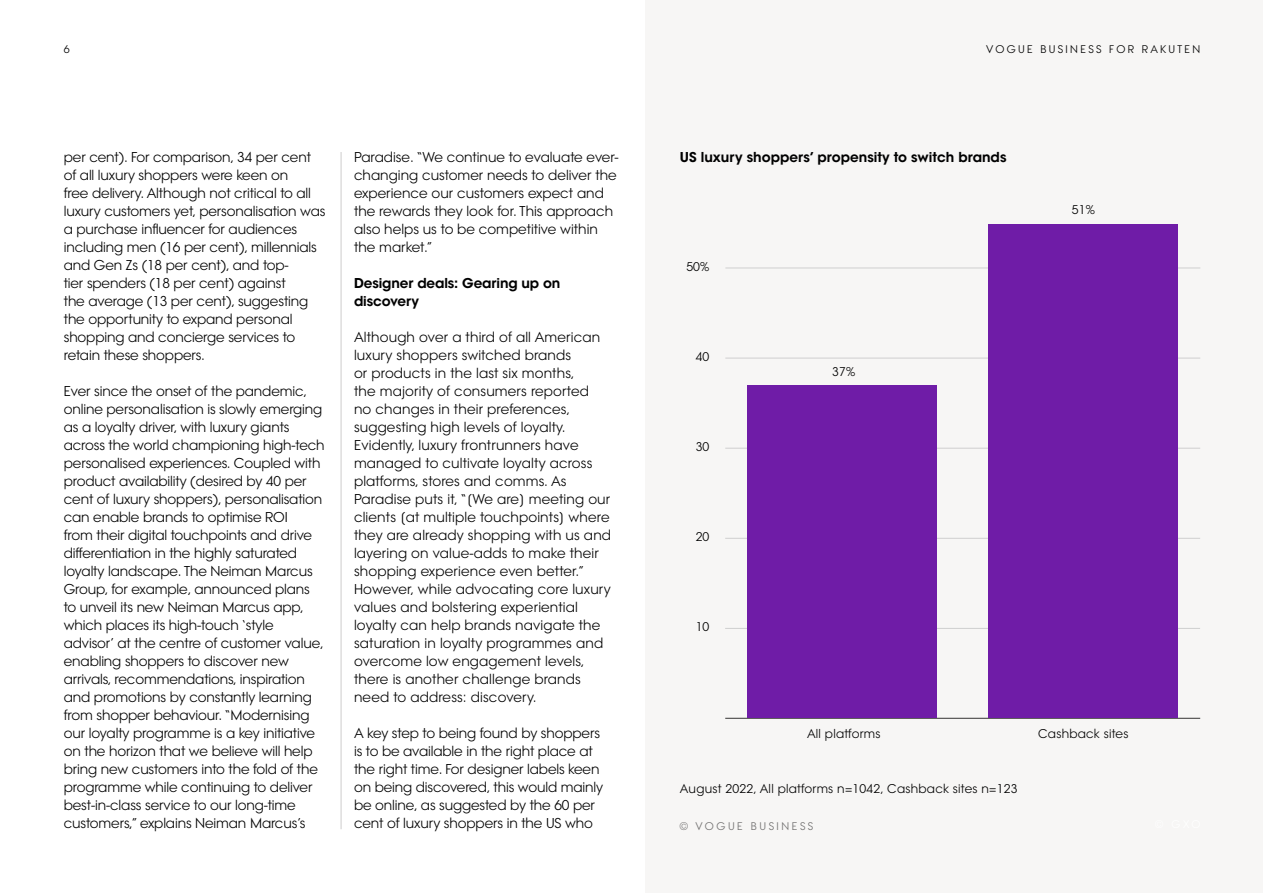
<style>
.page{position:relative;width:1263px;height:893px;background:#fff}
.page>*{position:absolute;margin:0;border:0;box-sizing:border-box;transform-origin:0 0}
.t1{font:13.5px/18px "Vogue Avant Garde";letter-spacing:-.01em;color:#000}
.t2{font:13.5px/18px "Vogue Avant Garde";letter-spacing:.01em;color:#000}
.t3{font:800 13.5px/18px "Vogue Avant Garde";letter-spacing:-.005em;color:#000}
.t4{font:12px "Vogue Avant Garde";letter-spacing:.02em;color:#000}
.t5{font:10.5px "Vogue Avant Garde";letter-spacing:.22em;color:#000}
.t6{font:10.5px "Vogue Avant Garde";letter-spacing:.24em;color:#706f6f}
</style>
<div class="page">
<hr style="left:341px;top:152px;width:1px;height:677px;background:#cdcccc">
<div style="left:645px;top:0;width:618px;height:893px;background:#f7f6f5"></div>
<hr style="left:726px;top:718px;width:474px;height:1px;background:#333">
<hr style="left:726px;top:628px;width:473px;height:1px;background:#cfcfcf">
<hr style="left:726px;top:538px;width:474px;height:1px;background:#cfcfcf">
<hr style="left:726px;top:448px;width:474px;height:1px;background:#cfcfcf">
<hr style="left:726px;top:358px;width:474px;height:1px;background:#cfcfcf">
<hr style="left:726px;top:268px;width:474px;height:1px;background:#cfcfcf">
<div style="left:747px;top:386px;width:190px;height:332px;background:#6f1ca7"></div>
<div style="left:988px;top:224px;width:190px;height:494px;background:#6f1ca7"></div>
<p class="t5" style="left:64px;top:42px;width:7px">6</p>
<p class="t1" style="left:64px;top:148px;width:263px">per cent). For comparison, 34 per cent of all luxury shoppers were keen on<br>free delivery. Although not critical to all luxury customers yet, personalisation was a purchase influencer for audiences including men (16 per cent), millennials and Gen Zs (18 per cent), and top-<br>tier spenders (18 per cent) against<br>the average (13 per cent), suggesting the opportunity to expand personal shopping and concierge services to retain these shoppers.</p>
<p class="t1" style="left:64px;top:382px;width:262px">Ever since the onset of the pandemic, online personalisation is slowly emerging as a loyalty driver, with luxury giants across the world championing high-tech personalised experiences. Coupled with product availability (desired by 40 per cent of luxury shoppers), personalisation can enable brands to optimise ROI<br>from their digital touchpoints and drive differentiation in the highly saturated loyalty landscape. The Neiman Marcus Group, for example, announced plans to unveil its new Neiman Marcus app, which places its high-touch ‘style advisor’ at the centre of customer value, enabling shoppers to discover new arrivals, recommendations, inspiration and promotions by constantly learning from shopper behaviour. “Modernising our loyalty programme is a key initiative on the horizon that we believe will help bring new customers into the fold of the programme while continuing to deliver best-in-class service to our long-time customers,” explains Neiman Marcus’s</p>
<p class="t1" style="left:354px;top:148px;width:266px">Paradise. “We continue to evaluate ever&shy;changing customer needs to deliver the experience our customers expect and the rewards they look for. This approach also helps us to be competitive within the market.”</p>
<p class="t3" style="left:354px;top:274px;width:208px">Designer deals: Gearing up on discovery</p>
<p class="t2" style="left:354px;top:328px;width:259px">Although over a third of all American luxury shoppers switched brands<br>or products in the last six months,<br>the majority of consumers reported<br>no changes in their preferences, suggesting high levels of loyalty.<br>Evidently, luxury frontrunners have managed to cultivate loyalty across platforms, stores and comms. As Paradise puts it, “[We are] meeting our clients [at multiple touchpoints] where they are already shopping with us and layering on value-adds to make their shopping experience even better.” However, while advocating core luxury values and bolstering experiential loyalty can help brands navigate the saturation in loyalty programmes and overcome low engagement levels, there is another challenge brands need to address: discovery.</p>
<p class="t1" style="left:354px;top:724px;width:251px">A key step to being found by shoppers is to be available in the right place at the right time. For designer labels keen on being discovered, this would mainly be online, as suggested by the 60 per cent of luxury shoppers in the US who</p>
<p class="t5" style="left:986px;top:42px;width:216px">VOGUE BUSINESS FOR RAKUTEN</p>
<p class="t3" style="left:680px;top:148px;width:328px">US luxury shoppers’ propensity to switch brands</p>
<p class="t4" style="left:686px;top:259px;width:24px">50%</p>
<p class="t4" style="left:696px;top:349px;width:15px">40</p>
<p class="t4" style="left:696px;top:439px;width:15px">30</p>
<p class="t4" style="left:696px;top:529px;width:15px">20</p>
<p class="t4" style="left:696px;top:619px;width:15px">10</p>
<p class="t4" style="left:832px;top:364px;width:25px">37%</p>
<p class="t4" style="left:1072px;top:202px;width:25px">51%</p>
<p class="t4" style="left:807px;top:726px;width:75px">All platforms</p>
<p class="t4" style="left:1038px;top:726px;width:92px">Cashback sites</p>
<p class="t4" style="left:680px;top:781px;width:339px">August 2022, All platforms n=1042, Cashback sites n=123</p>
<p class="t6" style="left:680px;top:819px;width:135px">© VOGUE BUSINESS</p>
</div>
